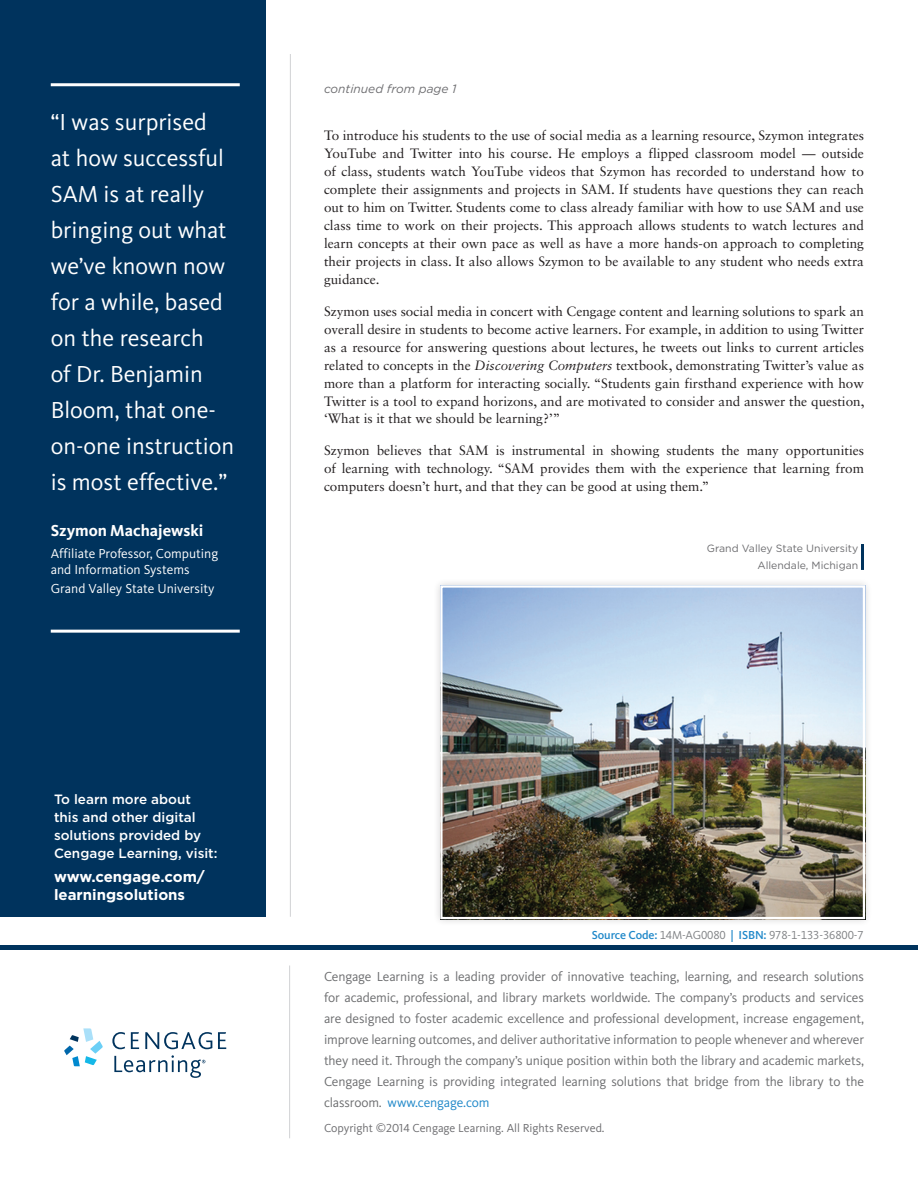
<style>
.page{position:relative;width:918px;height:1188px;background:#fff}
.page>*{position:absolute;margin:0;border:0;box-sizing:border-box;transform-origin:0 0}
.t1{font:24px/36px "Kievit OT";color:#fff}
.t2{font:700 16.5px "Kievit OT";color:#fff}
.t3{font:700 15px/18px "Gotham";color:#fff}
.t4{font:13.5px/18px "Sabon LT Std";color:#231f20;text-align:justify}
.t5{font:13.5px/21px "Kievit OT";letter-spacing:-.01em;color:#6d6e70;text-align:justify}
.t6{font:500 13.5px/18px "Gotham";color:#fff}
.t7{font:13.5px/16.5px "Kievit OT";color:#fff}
.t8{font:12px "Kievit CL";color:#6d6d70}
.t9{font:12px "Kievit OT";letter-spacing:-.01em;color:#808285}
.t10{font:italic 12px "Gotham";color:#6d6d70}
.t11{font:10.5px/16.5px "Gotham";color:#6d6d70;text-align:right}
.s1{font-style:italic}
.s2{font-weight:500;color:#2088c9}
.s3{color:#2088c9}
</style>
<div class="page">
<div style="left:0;top:0;width:266px;height:917px;background:#00335d"></div>
<hr style="left:290px;top:54px;width:1px;height:863px;background:#d1d2d4">
<hr style="left:289px;top:966px;width:1px;height:172px;background:#d1d2d4">
<hr style="left:51px;top:83px;width:189px;height:3px;background:#fff">
<hr style="left:51px;top:630px;width:189px;height:3px;background:#fff">
<svg style="left:64px;top:1028px;width:39px;height:38px"></svg>
<svg style="left:112px;top:1032px;width:13px;height:17px"></svg>
<svg style="left:131px;top:1032px;width:8px;height:17px"></svg>
<svg style="left:145px;top:1032px;width:67px;height:17px"></svg>
<svg style="left:218px;top:1032px;width:8px;height:17px"></svg>
<svg style="left:114px;top:1055px;width:91px;height:23px"></svg>
<div style="left:0;top:945px;width:918px;height:5px;background:#00335d"></div>
<div style="left:432px;top:578px;width:441px;height:349px;background:#f7f7f7"></div>
<img style="left:443px;top:588px;width:419px;height:328px">
<div style="left:440px;top:585px;width:425px;height:334px;border:2px solid #fff"></div>
<hr style="left:861px;top:544px;width:3px;height:26px;background:#00335d">
<h1 class="t1" style="left:51px;top:103px;width:185px">“I was surprised<br>at how successful<br>SAM is at really bringing out what we’ve known now for a while, based on the research<br>of Dr. Benjamin<br>Bloom, that one&shy;on-one instruction is most effective.”</h1>
<p class="t2" style="left:51px;top:521px;width:154px">Szymon Machajewski</p>
<p class="t7" style="left:51px;top:545px;width:169px">Affiliate Professor, Computing and Information Systems</p>
<p class="t7" style="left:51px;top:580px;width:165px">Grand Valley State University</p>
<p class="t6" style="left:54px;top:790px;width:165px">To learn more about this and other digital solutions provided by<br>Cengage Learning, visit:</p>
<p class="t3" style="left:54px;top:868px;width:152px">www.cengage.com/ learningsolutions</p>
<p class="t10" style="left:324px;top:81px;width:134px">continued from page 1</p>
<p class="t4" style="left:324px;top:126px;width:542px">To introduce his students to the use of social media as a learning resource, Szymon integrates YouTube and Twitter into his course. He employs a flipped classroom model — outside of class, students watch YouTube videos that Szymon has recorded to understand how to complete their assignments and projects in SAM. If students have questions they can reach out to him on Twitter. Students come to class already familiar with how to use SAM and use class time to work on their projects. This approach allows students to watch lectures and learn concepts at their own pace as well as have a more hands-on approach to completing their projects in class. It also allows Szymon to be available to any student who needs extra guidance.</p>
<p class="t4" style="left:324px;top:302px;width:542px">Szymon uses social media in concert with Cengage content and learning solutions to spark an overall desire in students to become active learners. For example, in addition to using Twitter as a resource for answering questions about lectures, he tweets out links to current articles related to concepts in the <span class="s1">Discovering Computers</span> textbook, demonstrating Twitter’s value as more than a platform for interacting socially. “Students gain firsthand experience with how Twitter is a tool to expand horizons, and are motivated to consider and answer the question, ‘What is it that we should be learning?’”</p>
<p class="t4" style="left:324px;top:441px;width:542px">Szymon believes that SAM is instrumental in showing students the many opportunities of learning with technology. “SAM provides them with the experience that learning from computers doesn’t hurt, and that they can be good at using them.”</p>
<p class="t11" style="left:707px;top:540px;width:153px">Grand Valley State University<br>Allendale, Michigan</p>
<p class="t9" style="left:592px;top:928px;width:273px"><span class="s2">Source Code:</span> 14M-AG0080 <span class="s2">| ISBN:</span> 978-1-133-36800-7</p>
<p class="t5" style="left:324px;top:966px;width:542px">Cengage Learning is a leading provider of innovative teaching, learning, and research solutions for academic, professional, and library markets worldwide. The company’s products and services are designed to foster academic excellence and professional development, increase engagement, improve learning outcomes, and deliver authoritative information to people whenever and wherever they need it. Through the company’s unique position within both the library and academic markets, Cengage Learning is providing integrated learning solutions that bridge from the library to the classroom. <span class="s3">www.cengage.com</span></p>
<p class="t8" style="left:324px;top:1121px;width:282px">Copyright ©2014 Cengage Learning. All Rights Reserved.</p>
</div>
